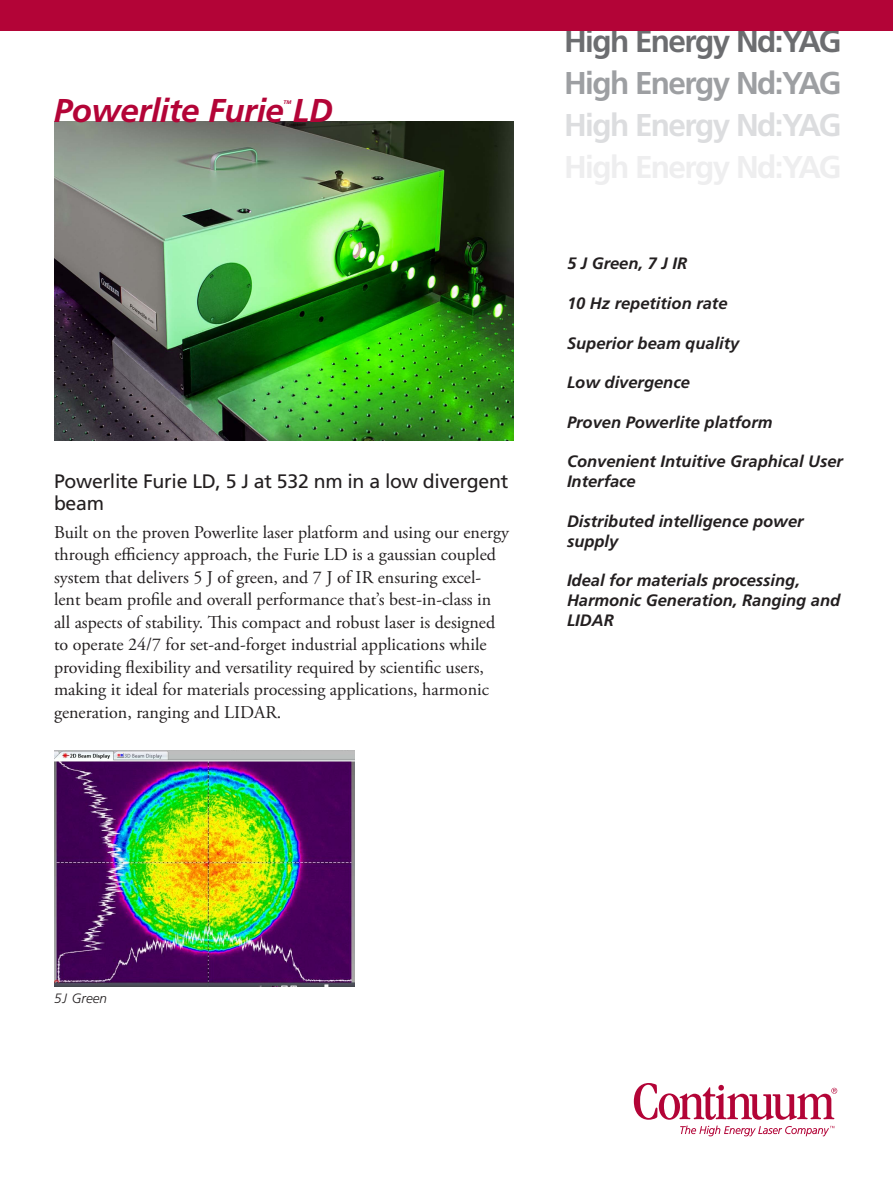
<style>
.page{position:relative;width:893px;height:1188px;background:#fff}
.page>*{position:absolute;margin:0;border:0;box-sizing:border-box;transform-origin:0 0}
.t1{font:italic 700 33px "Frutiger";letter-spacing:-.01em;color:#b30437}
.t2{font:700 31.5px "Frutiger";letter-spacing:-.05em;color:#6c6d70}
.t3{font:700 31.5px "Frutiger";letter-spacing:-.05em;color:#9d9fa2}
.t4{font:700 31.5px "Frutiger";letter-spacing:-.05em;color:#dcdddf}
.t5{font:19.5px/22.5px "Frutiger";letter-spacing:-.015em;color:#231f20}
.t6{font:18px/22.5px "Adobe Garamond Pro";color:#231f20}
.t7{font:italic 700 16.5px/19.8px "Frutiger";color:#231f20}
.t8{font:italic 300 13.5px "Frutiger";color:#231f20}
.t9{font:italic 700 5.25px "Frutiger";color:#b30437}
</style>
<div class="page">
<svg style="left:634px;top:1083px;width:203px;height:37px"></svg>
<svg style="left:680px;top:1126px;width:154px;height:10px"></svg>
<img style="left:54px;top:122px;width:459px;height:319px">
<div style="left:0;top:0;width:893px;height:30px;background:#b30437"></div>
<img style="left:54px;top:750px;width:300px;height:237px">
<p class="t1" style="left:54px;top:91px;width:281px">Powerlite Furie LD</p>
<p class="t9" style="left:284px;top:99px;width:9px">TM</p>
<p class="t5" style="left:54px;top:469px;width:456px">Powerlite Furie LD, 5 J at 532 nm in a low divergent beam</p>
<p class="t6" style="left:54px;top:522px;width:457px">Built on the proven Powerlite laser platform and using our energy through efficiency approach, the Furie LD is a gaussian coupled system that delivers 5 J of green, and 7 J of IR ensuring excel&shy;lent beam profile and overall performance that’s best-in-class in all aspects of stability. This compact and robust laser is designed to operate 24/7 for set-and-forget industrial applications while providing flexibility and versatility required by scientific users, making it ideal for materials processing applications, harmonic generation, ranging and LIDAR.</p>
<p class="t2" style="left:564px;top:23px;width:279px">High Energy Nd:YAG</p>
<p class="t3" style="left:564px;top:65px;width:279px">High Energy Nd:YAG</p>
<p class="t4" style="left:564px;top:107px;width:279px">High Energy Nd:YAG</p>
<p class="t7" style="left:567px;top:254px;width:122px">5 J Green, 7 J IR</p>
<p class="t7" style="left:567px;top:293px;width:162px">10 Hz repetition rate</p>
<p class="t7" style="left:567px;top:333px;width:174px">Superior beam quality</p>
<p class="t7" style="left:567px;top:372px;width:124px">Low divergence</p>
<p class="t7" style="left:567px;top:412px;width:207px">Proven Powerlite platform</p>
<p class="t7" style="left:567px;top:452px;width:277px">Convenient Intuitive Graphical User<br>Interface</p>
<p class="t7" style="left:567px;top:511px;width:238px">Distributed intelligence power</p>
<p class="t7" style="left:567px;top:531px;width:53px">supply</p>
<p class="t7" style="left:567px;top:570px;width:275px">Ideal for materials processing,<br>Harmonic Generation, Ranging and<br>LIDAR</p>
<p class="t8" style="left:54px;top:991px;width:55px">5J Green</p>
</div>
